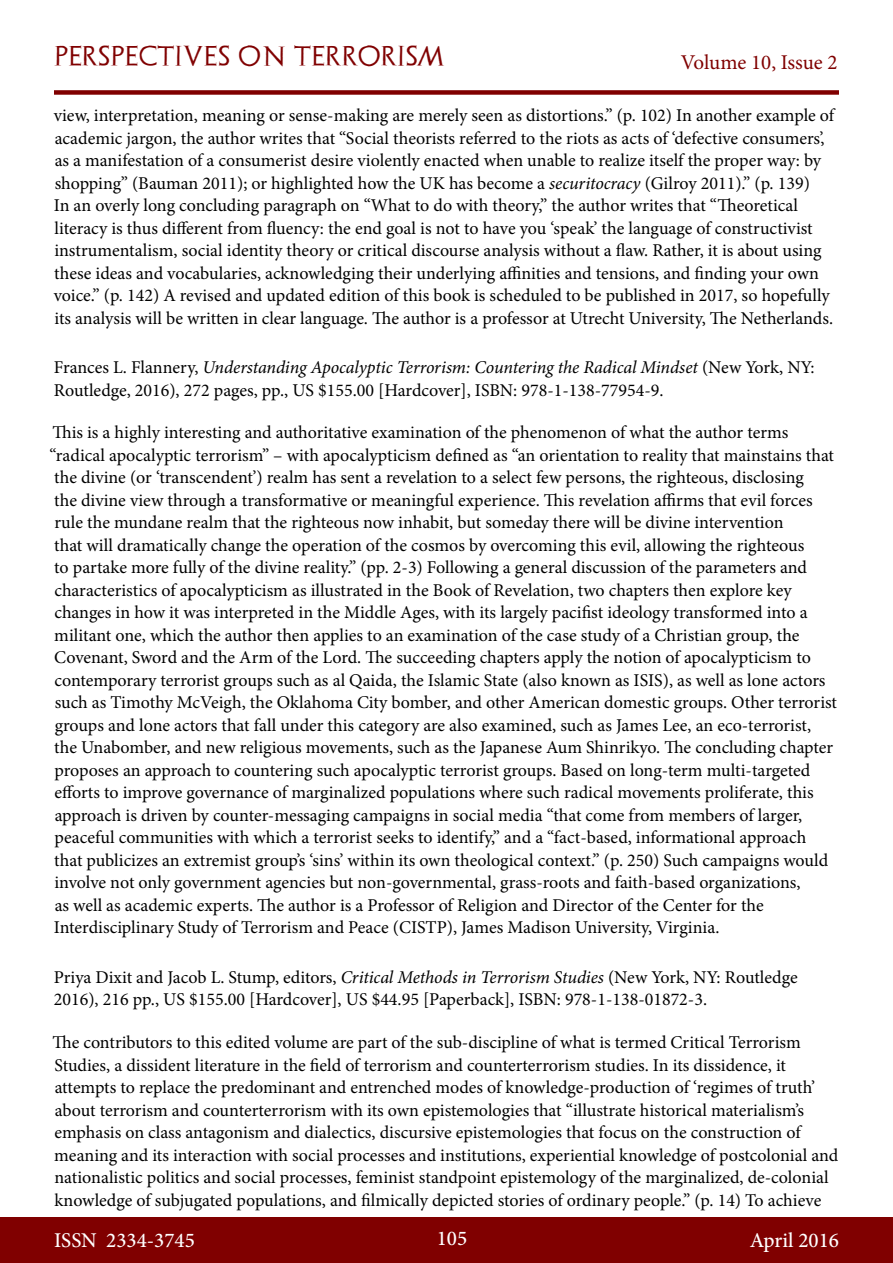
<style>
.page{position:relative;width:893px;height:1263px;background:#fff}
.page>*{position:absolute;margin:0;border:0;box-sizing:border-box;transform-origin:0 0}
.t1{font:500 21px "Minion Pro";color:#fff}
.t2{font:21px "Archeologicaps";letter-spacing:.045em;color:#800000}
.t3{font:21px "Minion Pro";letter-spacing:-.005em;color:#800000}
.t4{font:18px/22.5px "Minion Pro";color:#000}
.s1{font-style:italic}
</style>
<div class="page">
<div style="left:0;top:1217px;width:893px;height:46px;background:#800000"></div>
<div style="left:54px;top:90px;width:785px;height:5px;background:#800000"></div>
<p class="t2" style="left:54px;top:43px;width:392px">PERSPECTIVES ON TERRORISM</p>
<p class="t3" style="left:681px;top:48px;width:158px">Volume 10, Issue 2</p>
<p class="t4" style="left:54px;top:104px;width:782px">view, interpretation, meaning or sense-making are merely seen as distortions.” (p. 102) In another example of academic jargon, the author writes that “Social theorists referred to the riots as acts of ‘defective consumers’, as a manifestation of a consumerist desire violently enacted when unable to realize itself the proper way: by shopping” (Bauman 2011); or highlighted how the UK has become a <span class="s1">securitocracy</span> (Gilroy 2011).” (p. 139)<br>In an overly long concluding paragraph on “What to do with theory,” the author writes that “Theoretical literacy is thus different from fluency: the end goal is not to have you ‘speak’ the language of constructivist instrumentalism, social identity theory or critical discourse analysis without a flaw. Rather, it is about using these ideas and vocabularies, acknowledging their underlying affinities and tensions, and finding your own voice.” (p. 142) A revised and updated edition of this book is scheduled to be published in 2017, so hopefully its analysis will be written in clear language. The author is a professor at Utrecht University, The Netherlands.</p>
<p class="t4" style="left:54px;top:356px;width:762px">Frances L. Flannery, <span class="s1">Understanding Apocalyptic Terrorism: Countering the Radical Mindset</span> (New York, NY:<br>Routledge, 2016), 272 pages, pp., US $155.00 [Hardcover], ISBN: 978-1-138-77954-9.</p>
<p class="t4" style="left:49px;top:421px;width:789px">This is a highly interesting and authoritative examination of the phenomenon of what the author terms “radical apocalyptic terrorism” – with apocalypticism defined as “an orientation to reality that mainstains that the divine (or ‘transcendent’) realm has sent a revelation to a select few persons, the righteous, disclosing<br>the divine view through a transformative or meaningful experience. This revelation affirms that evil forces rule the mundane realm that the righteous now inhabit, but someday there will be divine intervention<br>that will dramatically change the operation of the cosmos by overcoming this evil, allowing the righteous<br>to partake more fully of the divine reality.” (pp. 2-3) Following a general discussion of the parameters and characteristics of apocalypticism as illustrated in the Book of Revelation, two chapters then explore key changes in how it was interpreted in the Middle Ages, with its largely pacifist ideology transformed into a militant one, which the author then applies to an examination of the case study of a Christian group, the Covenant, Sword and the Arm of the Lord. The succeeding chapters apply the notion of apocalypticism to contemporary terrorist groups such as al Qaida, the Islamic State (also known as ISIS), as well as lone actors such as Timothy McVeigh, the Oklahoma City bomber, and other American domestic groups. Other terrorist groups and lone actors that fall under this category are also examined, such as James Lee, an eco-terrorist,<br>the Unabomber, and new religious movements, such as the Japanese Aum Shinrikyo. The concluding chapter proposes an approach to countering such apocalyptic terrorist groups. Based on long-term multi-targeted efforts to improve governance of marginalized populations where such radical movements proliferate, this approach is driven by counter-messaging campaigns in social media “that come from members of larger, peaceful communities with which a terrorist seeks to identify,” and a “fact-based, informational approach<br>that publicizes an extremist group’s ‘sins’ within its own theological context.” (p. 250) Such campaigns would involve not only government agencies but non-governmental, grass-roots and faith-based organizations,<br>as well as academic experts. The author is a Professor of Religion and Director of the Center for the Interdisciplinary Study of Terrorism and Peace (CISTP), James Madison University, Virginia.</p>
<p class="t4" style="left:54px;top:966px;width:745px">Priya Dixit and Jacob L. Stump, editors, <span class="s1">Critical Methods in Terrorism Studies</span> (New York, NY: Routledge<br>2016), 216 pp., US $155.00 [Hardcover], US $44.95 [Paperback], ISBN: 978-1-138-01872-3.</p>
<p class="t4" style="left:52px;top:1031px;width:787px">The contributors to this edited volume are part of the sub-discipline of what is termed Critical Terrorism Studies, a dissident literature in the field of terrorism and counterterrorism studies. In its dissidence, it attempts to replace the predominant and entrenched modes of knowledge-production of ‘regimes of truth’ about terrorism and counterterrorism with its own epistemologies that “illustrate historical materialism’s emphasis on class antagonism and dialectics, discursive epistemologies that focus on the construction of meaning and its interaction with social processes and institutions, experiential knowledge of postcolonial and nationalistic politics and social processes, feminist standpoint epistemology of the marginalized, de-colonial knowledge of subjugated populations, and filmically depicted stories of ordinary people.” (p. 14) To achieve</p>
<p class="t1" style="left:54px;top:1226px;width:142px">ISSN 2334-3745</p>
<p class="t1" style="left:437px;top:1224px;width:32px">105</p>
<p class="t1" style="left:750px;top:1226px;width:91px">April 2016</p>
</div>
